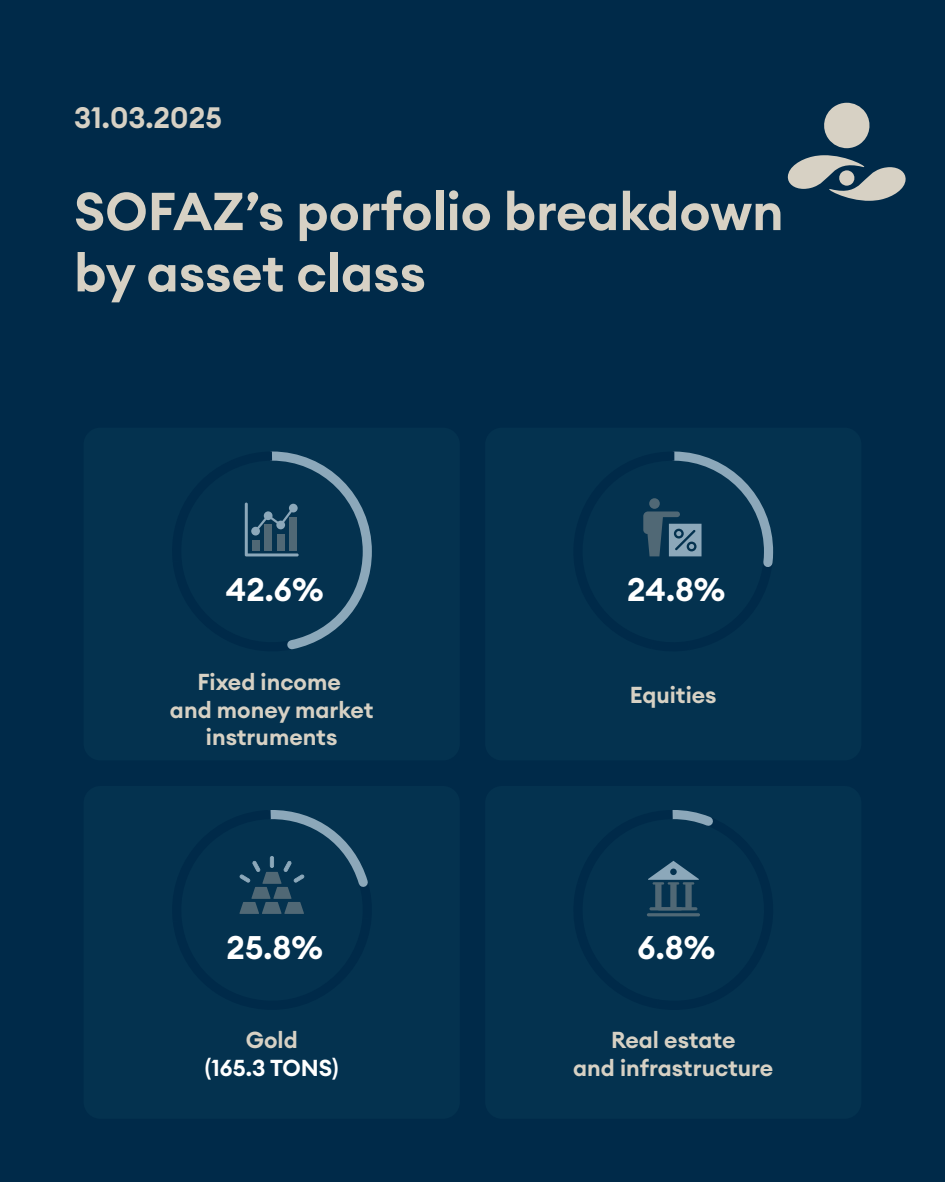
<style>
.page{position:relative;width:945px;height:1182px;background:#fff}
.page>*{position:absolute;margin:0;border:0;box-sizing:border-box;transform-origin:0 0}
.t1{font:600 52.5px/61.2px "Euclid Circular A";color:#d7d1c4}
.t2{font:600 32.2px "Euclid Circular A";color:#fff}
.t3{font:600 29.14px "Euclid Circular A";color:#d7d1c4}
.t4{font:600 22.75px/27.8px "Euclid Circular A";color:#d7d1c4;text-align:center}
.t5{font:600 22.75px "Euclid Circular A";color:#fff}
</style>
<div class="page">
<div style="left:0;top:0;width:945px;height:1181px;background:#002a49"></div>
<svg style="left:824px;top:103px;width:46px;height:45px"></svg>
<svg style="left:787px;top:155px;width:119px;height:46px"></svg>
<div style="left:84px;top:427px;width:376px;height:333px;background:#04324f;border-radius:17px"></div>
<div style="left:485px;top:427px;width:376px;height:333px;background:#04324f;border-radius:17px"></div>
<div style="left:84px;top:785px;width:376px;height:333px;background:#04324f;border-radius:17px"></div>
<div style="left:485px;top:785px;width:376px;height:333px;background:#04324f;border-radius:17px"></div>
<svg style="left:244px;top:451px;width:128px;height:199px"></svg>
<svg style="left:643px;top:451px;width:131px;height:116px"></svg>
<svg style="left:239px;top:810px;width:129px;height:104px"></svg>
<svg style="left:647px;top:810px;width:66px;height:107px"></svg>
<p class="t3" style="left:74px;top:98px;width:149px">31.03.2025</p>
<h1 class="t1" style="left:74px;top:181px;width:711px">SOFAZ’s porfolio breakdown by asset class</h1>
<h2 class="t2" style="left:226px;top:568px;width:99px">42.6%</h2>
<h2 class="t2" style="left:627px;top:568px;width:100px">24.8%</h2>
<p class="t4" style="left:170px;top:667px;width:205px">Fixed income<br>and money market instruments</p>
<p class="t4" style="left:630px;top:681px;width:88px">Equities</p>
<h2 class="t2" style="left:227px;top:926px;width:98px">25.8%</h2>
<h2 class="t2" style="left:637px;top:926px;width:79px">6.8%</h2>
<p class="t4" style="left:246px;top:1026px;width:53px">Gold</p>
<p class="t5" style="left:205px;top:1052px;width:136px">(165.3 TONS)</p>
<p class="t4" style="left:573px;top:1026px;width:202px">Real estate<br>and infrastructure</p>
</div>
